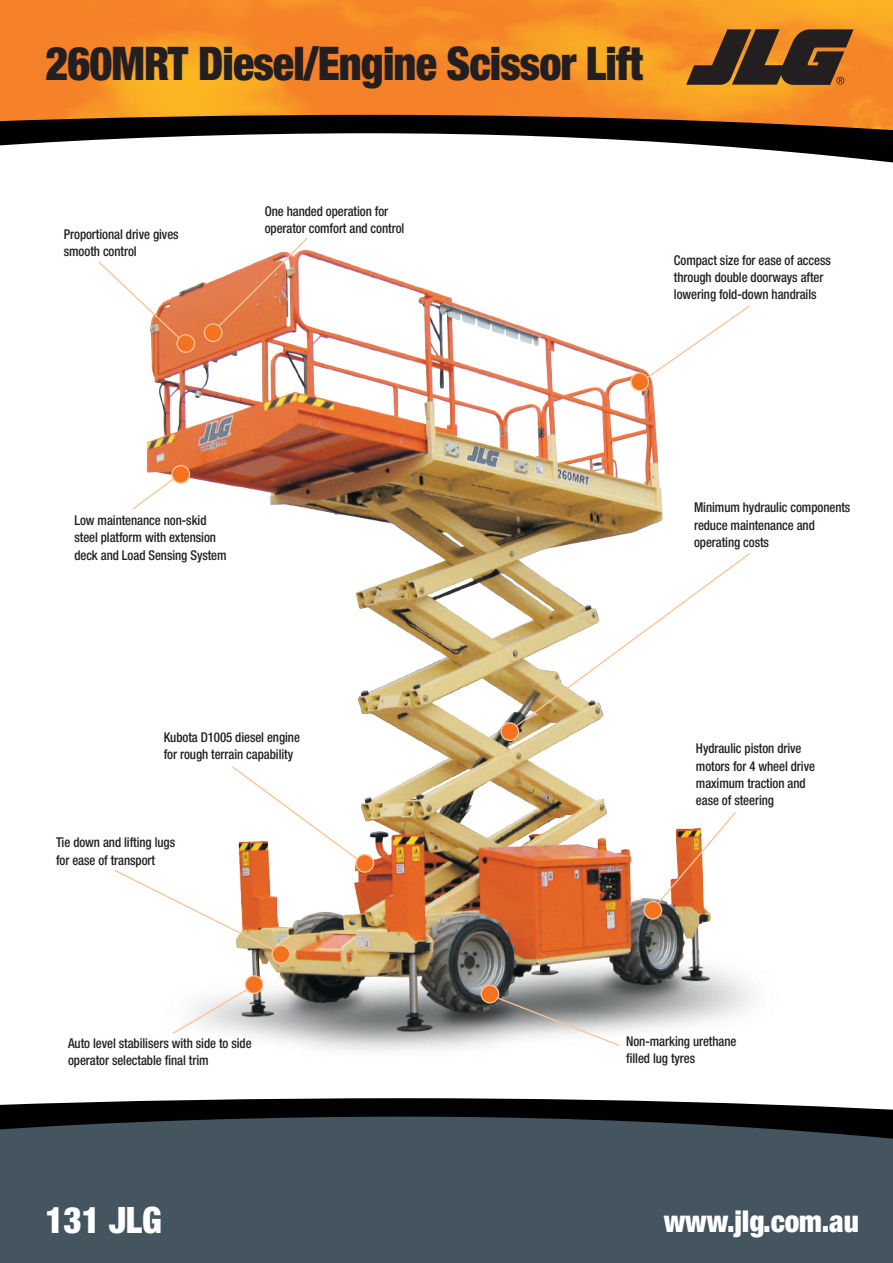
<style>
.page{position:relative;width:893px;height:1263px;background:#fff}
.page>*{position:absolute;margin:0;border:0;box-sizing:border-box;transform-origin:0 0}
.t1{font:900 condensed 46.5px "Helvetica Neue";letter-spacing:-.02em;color:#231f20;scale:.95 1}
.t2{font:900 condensed 36.45px "Helvetica Neue";letter-spacing:-.005em;color:#fff}
.t3{font:900 condensed 30.15px "Helvetica Neue";letter-spacing:-.005em;color:#fff}
.t4{font:500 condensed 13.5px/17.2px "Helvetica Neue";letter-spacing:-.005em;color:#231f20;scale:.95 1}
</style>
<div class="page">
<img style="left:0;top:0;width:893px;height:115px">
<svg style="left:0;top:115px;width:893px;height:18px;background:#331d08"></svg>
<svg style="left:0;top:133px;width:893px;height:30px"></svg>
<svg style="left:686px;top:29px;width:168px;height:56px;background:#6b4522"></svg>
<svg style="left:0;top:1101px;width:893px;height:16px;fill:#010101"></svg>
<div style="left:0;top:1117px;width:893px;height:146px;background:#45555f"></div>
<img style="left:111px;top:250px;width:708px;height:970px">
<svg style="left:98px;top:260px;width:89px;height:85px"></svg>
<svg style="left:177px;top:334px;width:18px;height:19px"></svg>
<div style="left:176px;top:334px;width:20px;height:19px;border:1px solid #fbc398;border-radius:50%"></div>
<svg style="left:211px;top:238px;width:98px;height:96px"></svg>
<div style="left:204px;top:324px;width:18px;height:17px;background:#f47321;border-radius:50%"></div>
<div style="left:204px;top:323px;width:19px;height:19px;border:1px solid #fbc398;border-radius:50%"></div>
<svg style="left:131px;top:472px;width:52px;height:39px"></svg>
<div style="left:172px;top:466px;width:18px;height:17px;background:#f47321;border-radius:50%"></div>
<div style="left:171px;top:465px;width:19px;height:19px;border:1px solid #fbc398;border-radius:50%"></div>
<svg style="left:508px;top:551px;width:244px;height:182px"></svg>
<div style="left:501px;top:723px;width:18px;height:17px;background:#f47321;border-radius:50%"></div>
<div style="left:500px;top:722px;width:19px;height:19px;border:1px solid #fbc398;border-radius:50%"></div>
<svg style="left:638px;top:304px;width:113px;height:81px"></svg>
<div style="left:631px;top:373px;width:18px;height:18px;background:#f47321;border-radius:50%"></div>
<div style="left:630px;top:372px;width:19px;height:19px;border:1px solid #fbc398;border-radius:50%"></div>
<svg style="left:356px;top:855px;width:18px;height:17px"></svg>
<div style="left:355px;top:854px;width:19px;height:19px;border:1px solid #fbc398;border-radius:50%"></div>
<svg style="left:651px;top:810px;width:86px;height:101px"></svg>
<div style="left:644px;top:901px;width:18px;height:18px;background:#f47321;border-radius:50%"></div>
<div style="left:643px;top:901px;width:19px;height:19px;border:1px solid #fbc398;border-radius:50%"></div>
<svg style="left:113px;top:765px;width:254px;height:190px"></svg>
<div style="left:272px;top:945px;width:18px;height:18px;background:#f47321;border-radius:50%"></div>
<div style="left:272px;top:945px;width:18px;height:19px;border:1px solid #fbc398;border-radius:50%"></div>
<svg style="left:488px;top:993px;width:133px;height:54px"></svg>
<div style="left:481px;top:985px;width:18px;height:18px;background:#f47321;border-radius:50%"></div>
<div style="left:481px;top:985px;width:18px;height:18px;border:1px solid #fbc398;border-radius:50%"></div>
<svg style="left:171px;top:984px;width:85px;height:51px"></svg>
<div style="left:245px;top:976px;width:18px;height:17px;background:#f47321;border-radius:50%"></div>
<div style="left:245px;top:975px;width:18px;height:19px;border:1px solid #fbc398;border-radius:50%"></div>
<h1 class="t1" style="left:45px;top:35px;width:631px">260MRT Diesel/Engine Scissor Lift</h1>
<p class="t4" style="left:64px;top:225px;width:122px">Proportional drive gives smooth control</p>
<p class="t4" style="left:265px;top:202px;width:149px">One handed operation for operator comfort and control</p>
<p class="t4" style="left:674px;top:251px;width:167px">Compact size for ease of access through double doorways after lowering fold-down handrails</p>
<p class="t4" style="left:74px;top:512px;width:162px">Low maintenance non-skid steel platform with extension deck and Load Sensing System</p>
<p class="t4" style="left:164px;top:728px;width:145px">Kubota D1005 diesel engine for rough terrain capability</p>
<p class="t4" style="left:56px;top:834px;width:127px">Tie down and lifting lugs for ease of transport</p>
<p class="t4" style="left:694px;top:499px;width:166px">Minimum hydraulic components reduce maintenance and operating costs</p>
<p class="t4" style="left:696px;top:740px;width:127px">Hydraulic piston drive motors for 4 wheel drive maximum traction and ease of steering</p>
<p class="t4" style="left:68px;top:1035px;width:195px">Auto level stabilisers with side to side operator selectable final trim</p>
<p class="t4" style="left:626px;top:1032px;width:118px">Non-marking urethane filled lug tyres</p>
<h2 class="t2" style="left:45px;top:1197px;width:118px">131 JLG</h2>
<h3 class="t3" style="left:664px;top:1202px;width:197px">www.jlg.com.au</h3>
</div>
